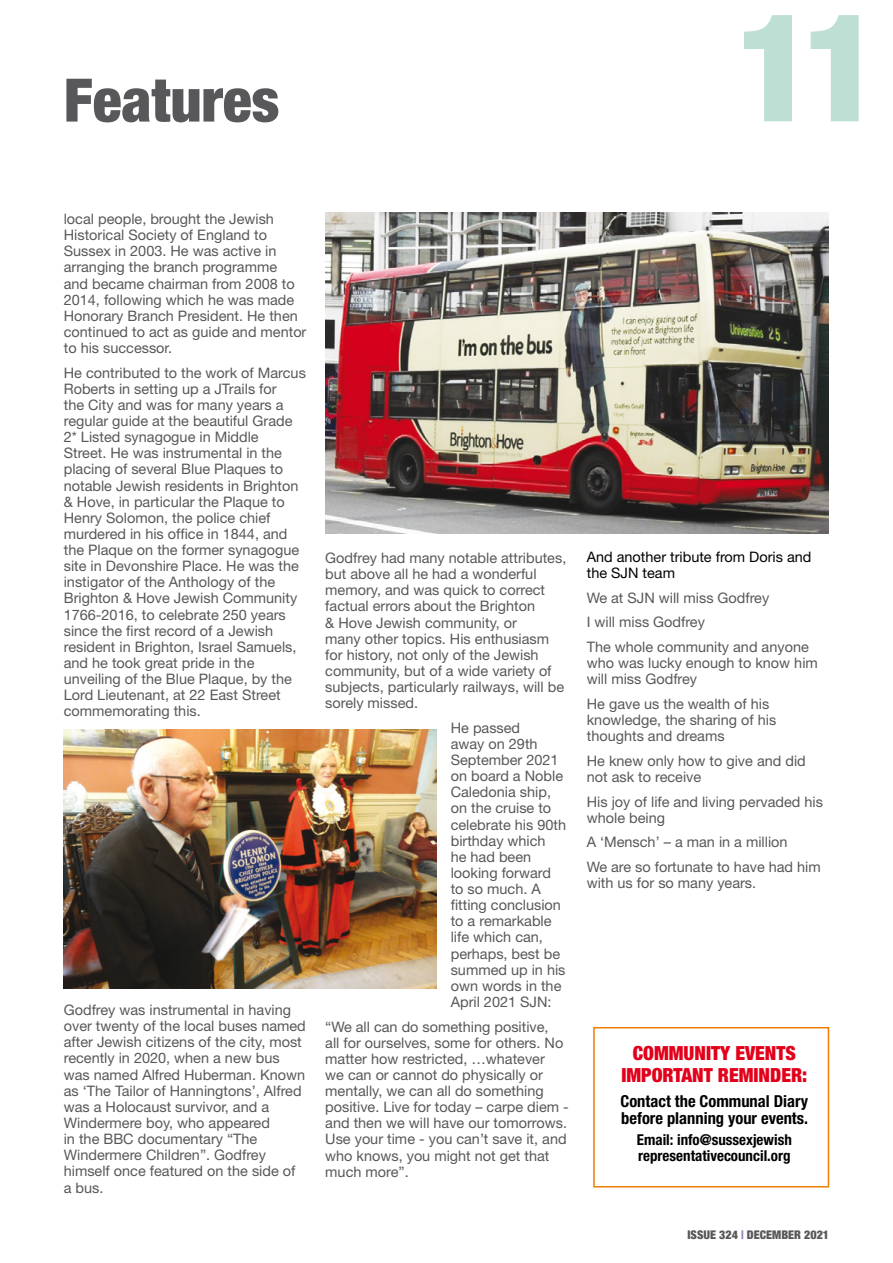
<style>
.page{position:relative;width:893px;height:1263px;background:#fff}
.page>*{position:absolute;margin:0;border:0;box-sizing:border-box;transform-origin:0 0}
.t1{font:900 condensed 150px "Helvetica Neue";color:#bee0d4}
.t2{font:900 condensed 60px "Helvetica Neue";color:#58585a}
.t3{font:900 condensed 19.5px/22.5px "Helvetica Neue";color:#e2001a;text-align:center}
.t4{font:700 condensed 16.5px/16.5px "Helvetica Neue";color:#000}
.t5{font:700 condensed 15px/16.5px "Helvetica Neue";color:#000}
.t6{font:14.4px/16.2px "Helvetica Neue";color:#58585a}
.t7{font:14.4px/16.2px "Helvetica Neue";color:#000}
.t8{font:900 condensed 12px "Helvetica Neue";color:#58585a}
.s1{color:#9782b7}
</style>
<div class="page">
<div style="left:593px;top:1027px;width:236px;height:160px;background:#fff;border:2px solid #ee7f00"></div>
<img style="left:64px;top:729px;width:373px;height:260px">
<img style="left:325px;top:213px;width:504px;height:321px">
<h2 class="t2" style="left:64px;top:63px;width:217px">FEATURES</h2>
<h1 class="t1" style="left:737px;top:-25px;width:146px">11</h1>
<p class="t6" style="left:64px;top:211px;width:244px">local people, brought the Jewish<br>Historical Society of England to<br>Sussex in 2003. He was active in arranging the branch programme<br>and became chairman from 2008 to<br>2014, following which he was made<br>Honorary Branch President. He then continued to act as guide and mentor to his successor.</p>
<p class="t6" style="left:64px;top:364px;width:244px">He contributed to the work of Marcus Roberts in setting up a JTrails for<br>the City and was for many years a regular guide at the beautiful Grade 2* Listed synagogue in Middle<br>Street. He was instrumental in the placing of several Blue Plaques to notable Jewish residents in Brighton &amp; Hove, in particular the Plaque to Henry Solomon, the police chief murdered in his office in 1844, and the Plaque on the former synagogue site in Devonshire Place. He was the instigator of the Anthology of the Brighton &amp; Hove Jewish Community 1766-2016, to celebrate 250 years since the first record of a Jewish resident in Brighton, Israel Samuels, and he took great pride in the unveiling of the Blue Plaque, by the Lord Lieutenant, at 22 East Street commemorating this.</p>
<p class="t6" style="left:64px;top:1002px;width:244px">Godfrey was instrumental in having over twenty of the local buses named after Jewish citizens of the city, most recently in 2020, when a new bus was named Alfred Huberman. Known as ‘The Tailor of Hanningtons’, Alfred was a Holocaust survivor, and a<br>Windermere boy, who appeared<br>in the BBC documentary “The<br>Windermere Children”. Godfrey himself once featured on the side of a bus.</p>
<p class="t6" style="left:325px;top:550px;width:243px">Godfrey had many notable attributes, but above all he had a wonderful memory, and was quick to correct factual errors about the Brighton<br>&amp; Hove Jewish community, or<br>many other topics. His enthusiasm for history, not only of the Jewish community, but of a wide variety of subjects, particularly railways, will be sorely missed.</p>
<p class="t6" style="left:451px;top:719px;width:117px">He passed<br>away on 29th<br>September 2021 on board a Noble<br>Caledonia ship, on the cruise to celebrate his 90th birthday which<br>he had been looking forward to so much. A fitting conclusion to a remarkable life which can, perhaps, best be summed up in his own words in the<br>April 2021 SJN:</p>
<p class="t6" style="left:325px;top:1018px;width:245px">“We all can do something positive,<br>all for ourselves, some for others. No matter how restricted, …whatever<br>we can or cannot do physically or mentally, we can all do something positive. Live for today – carpe diem - and then we will have our tomorrows.<br>Use your time - you can’t save it, and who knows, you might not get that much more”.</p>
<p class="t7" style="left:587px;top:549px;width:226px">And another tribute from Doris and the SJN team</p>
<p class="t6" style="left:587px;top:585px;width:224px;line-height:24.6px">We at SJN will miss Godfrey<br>I will miss Godfrey<br>The whole community and anyone</p>
<p class="t6" style="left:587px;top:655px;width:233px">who was lucky enough to know him will miss Godfrey</p>
<p class="t6" style="left:587px;top:695px;width:191px">He gave us the wealth of his knowledge, the sharing of his thoughts and dreams</p>
<p class="t6" style="left:587px;top:752px;width:221px">He knew only how to give and did not ask to receive</p>
<p class="t6" style="left:587px;top:793px;width:238px">His joy of life and living pervaded his whole being</p>
<p class="t6" style="left:587px;top:830px;width:236px;line-height:24.6px">A ‘Mensch’ – a man in a million<br>We are so fortunate to have had him</p>
<p class="t6" style="left:587px;top:875px;width:171px">with us for so many years.</p>
<h3 class="t3" style="left:621px;top:1041px;width:187px">COMMUNITY EVENTS<br>IMPORTANT REMINDER:</h3>
<p class="t4" style="left:620px;top:1093px;width:189px">Contact the Communal Diary before planning your events.</p>
<p class="t5" style="left:637px;top:1131px;width:157px">Email: info@sussexjewish representativecouncil.org</p>
<p class="t8" style="left:687px;top:1227px;width:143px">ISSUE 324 <span class="s1">|</span> DECEMBER 2021</p>
</div>
